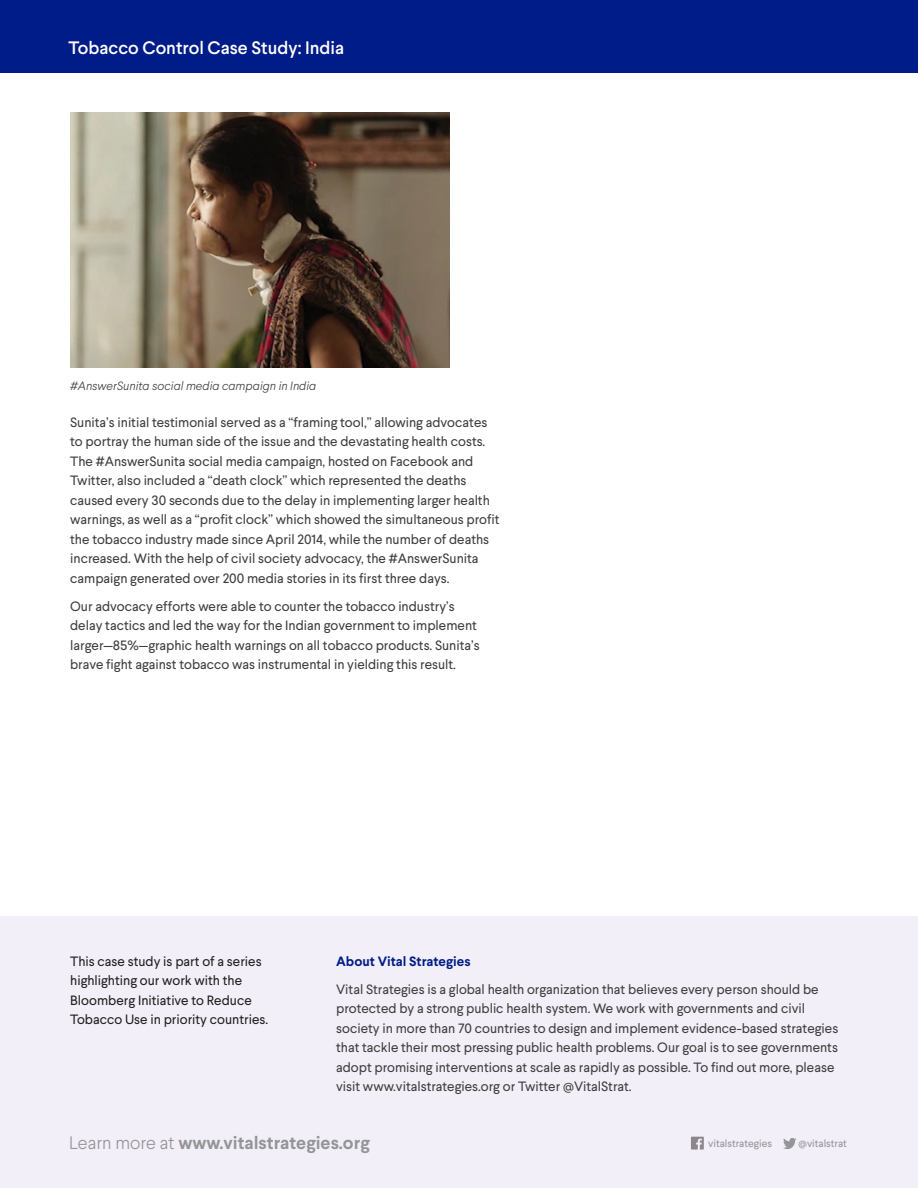
<style>
.page{position:relative;width:918px;height:1188px;background:#fff}
.page>*{position:absolute;margin:0;border:0;box-sizing:border-box;transform-origin:0 0}
.t1{font:700 18px "Larsseit";color:#939598}
.t2{font:500 18px "Larsseit";color:#fff}
.Body_01{font:13.5px/19.5px "Larsseit";color:#3e3e3f}
.Body_01-2{font:13.5px/19.5px "Larsseit";color:#231f20}
.Body_01-3{font:700 13.5px "Larsseit";color:#001c88}
.t3{font:italic 300 12px "Larsseit";color:#3e3e3f}
.Body_02{font:10.5px "Larsseit";color:#939598}
.s1{font-weight:300}
</style>
<div class="page">
<div style="left:0;top:0;width:918px;height:72px;background:#001c88"></div>
<div style="left:0;top:917px;width:918px;height:271px;background:#f3eff8"></div>
<svg style="left:691px;top:1137px;width:13px;height:13px"></svg>
<svg style="left:783px;top:1138px;width:13px;height:11px"></svg>
<img style="left:70px;top:112px;width:379px;height:255px">
<p class="t2" style="left:69px;top:36px;width:277px">Tobacco Control Case Study: India</p>
<p class="t3" style="left:70px;top:378px;width:248px">#AnswerSunita social media campaign in India</p>
<p class="Body_01" style="left:70px;top:412px;width:431px">Sunita’s initial testimonial served as a “framing tool,” allowing advocates to portray the human side of the issue and the devastating health costs.<br>The #AnswerSunita social media campaign, hosted on Facebook and Twitter, also included a “death clock” which represented the deaths caused every 30 seconds due to the delay in implementing larger health warnings, as well as a “profit clock” which showed the simultaneous profit the tobacco industry made since April 2014, while the number of deaths increased. With the help of civil society advocacy, the #AnswerSunita campaign generated over 200 media stories in its first three days.</p>
<p class="Body_01" style="left:70px;top:596px;width:411px">Our advocacy efforts were able to counter the tobacco industry’s delay tactics and led the way for the Indian government to implement larger—85%—graphic health warnings on all tobacco products. Sunita’s brave fight against tobacco was instrumental in yielding this result.</p>
<p class="Body_01-2" style="left:70px;top:951px;width:199px">This case study is part of a series highlighting our work with the<br>Bloomberg Initiative to Reduce<br>Tobacco Use in priority countries.</p>
<p class="Body_01-3" style="left:336px;top:952px;width:136px">About Vital Strategies</p>
<p class="Body_01" style="left:336px;top:979px;width:504px">Vital Strategies is a global health organization that believes every person should be protected by a strong public health system. We work with governments and civil society in more than 70 countries to design and implement evidence-based strategies that tackle their most pressing public health problems. Our goal is to see governments adopt promising interventions at scale as rapidly as possible. To find out more, please visit www.vitalstrategies.org or Twitter @VitalStrat.</p>
<p class="t1" style="left:69px;top:1131px;width:302px"><span class="s1">Learn more at</span> www.vitalstrategies.org</p>
<p class="Body_02" style="left:708px;top:1136px;width:65px">vitalstrategies</p>
<p class="Body_02" style="left:799px;top:1136px;width:50px">@vitalstrat</p>
</div>
